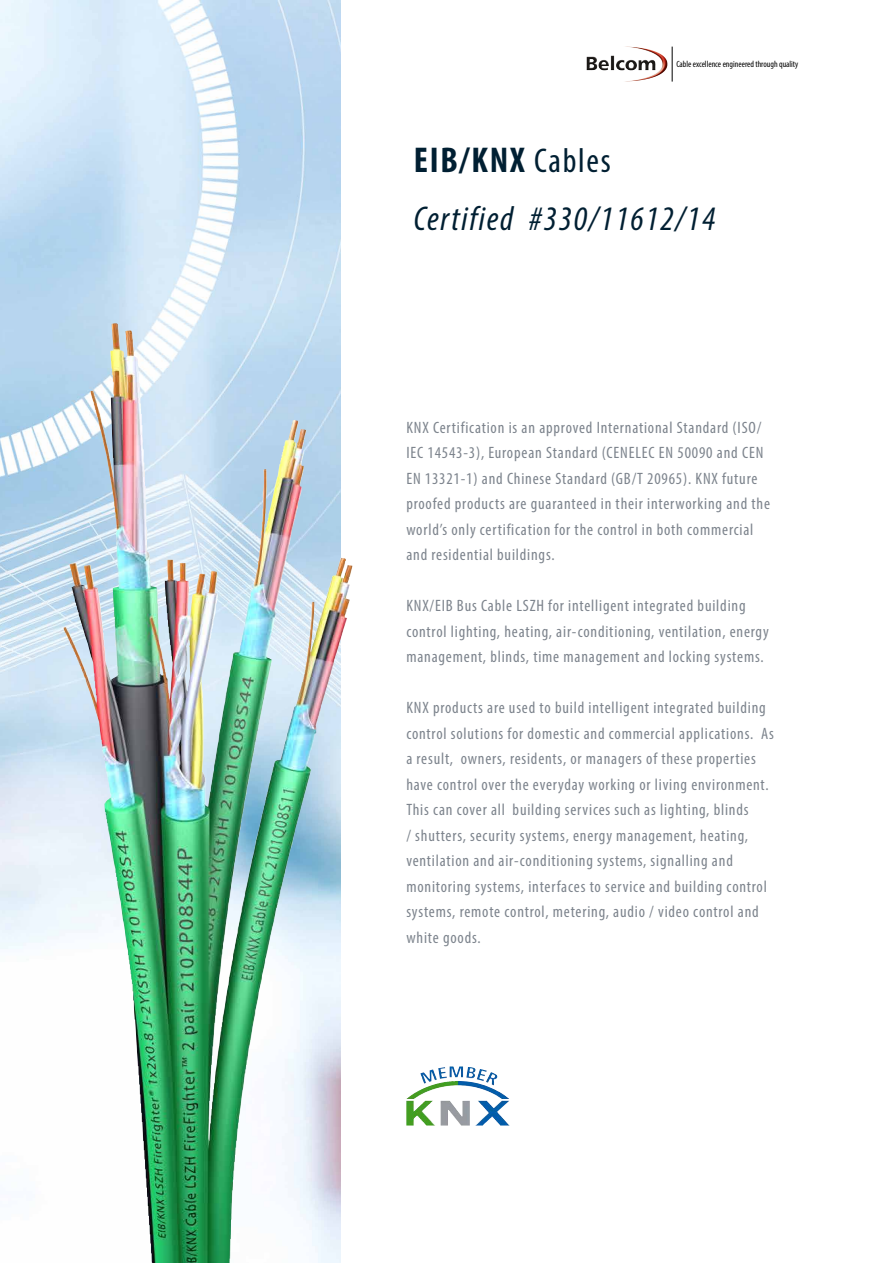
<style>
.page{position:relative;width:893px;height:1263px;background:#fff}
.page>*{position:absolute;margin:0;border:0;box-sizing:border-box;transform-origin:0 0}
.t1{font:700 condensed 36px "Myriad Pro";letter-spacing:.05em;color:#001f32}
.t2{font:italic condensed 34.5px "Myriad Pro";letter-spacing:.05em;color:#001f32}
.t3{font:condensed 16.5px/25.5px "Myriad Pro";letter-spacing:.05em;color:#7d848d}
.t4{font:condensed 9px "Myriad Pro";color:#000}
.s1{font-weight:400;font-size:34.5px}
</style>
<div class="page">
<img style="left:623px;top:47px;width:39px;height:34px">
<hr style="left:672px;top:47px;width:1px;height:35px;background:#000">
<img style="left:0;top:0;width:340px;height:1263px">
<img style="left:69px;top:324px;width:50px;height:378px">
<img style="left:420px;top:1066px;width:74px;height:19px">
<p class="t4" style="left:676px;top:59px;width:124px">Cable excellence engineered through quality</p>
<h1 class="t1" style="left:414px;top:137px;width:199px">EIB/KNX <span class="s1">Cables</span></h1>
<h2 class="t2" style="left:414px;top:198px;width:303px">Certified #330/11612/14</h2>
<p class="t3" style="left:406px;top:414px;width:365px">KNX Certification is an approved International Standard (ISO/ IEC 14543-3), European Standard (CENELEC EN 50090 and CEN EN 13321-1) and Chinese Standard (GB/T 20965). KNX future proofed products are guaranteed in their interworking and the world’s only certification for the control in both commercial and residential buildings.</p>
<p class="t3" style="left:406px;top:593px;width:364px">KNX/EIB Bus Cable LSZH for intelligent integrated building control lighting, heating, air-conditioning, ventilation, energy management, blinds, time management and locking systems.</p>
<p class="t3" style="left:406px;top:695px;width:369px">KNX products are used to build intelligent integrated building control solutions for domestic and commercial applications. As a result, owners, residents, or managers of these properties have control over the everyday working or living environment.<br>This can cover all building services such as lighting, blinds<br>/ shutters, security systems, energy management, heating, ventilation and air-conditioning systems, signalling and monitoring systems, interfaces to service and building control systems, remote control, metering, audio / video control and white goods.</p>
</div>
